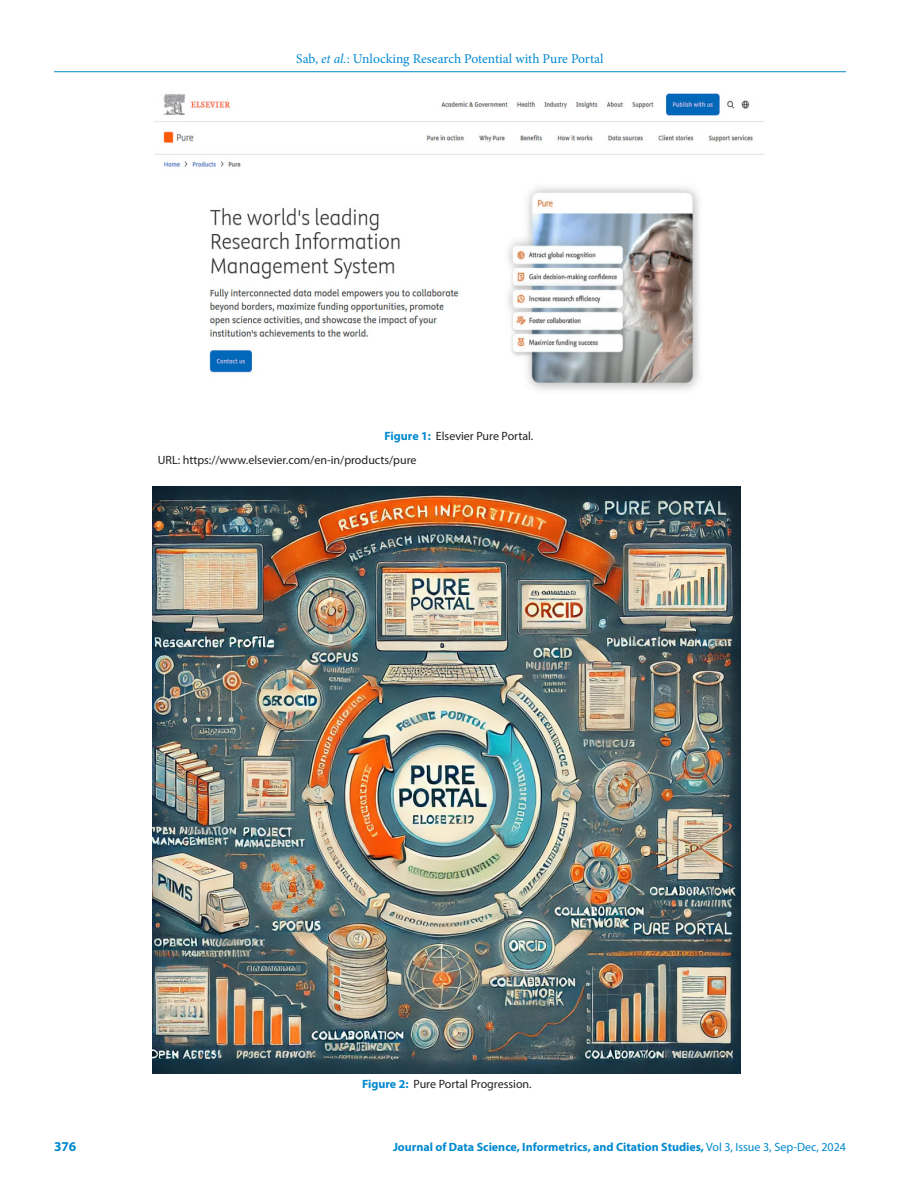
<style>
.page{position:relative;width:918px;height:1188px;background:#fff}
.page>*{position:absolute;margin:0;border:0;box-sizing:border-box;transform-origin:0 0}
.t1{font:13.5px "Minion Pro";color:#0089ce}
.t2{font:700 13.5px "Myriad Pro";color:#0089ce}
.t3{font:700 12px "Myriad Pro";color:#0089ce}
.FIG_Caption{font:12px "Myriad Pro";color:#231f20}
.FIG_footnote{font:12px "Myriad Pro";color:#231f20}
.s1{font-style:italic}
.s2{font-weight:700;color:#0089ce}
.s3{font-weight:400}
</style>
<div class="page">
<hr style="left:54px;top:71px;width:792px;height:1px;background:#0089ce">
<img style="left:153px;top:486px;width:588px;height:587px">
<img style="left:155px;top:93px;width:608px;height:298px">
<p class="t1" style="left:296px;top:50px;width:309px">Sab, <span class="s1">et al.</span>: Unlocking Research Potential with Pure Portal</p>
<p class="FIG_Caption" style="left:385px;top:428px;width:150px"><span class="s2">Figure 1:</span> Elsevier Pure Portal.</p>
<p class="FIG_footnote" style="left:158px;top:452px;width:260px">URL: https://www.elsevier.com/en-in/products/pure</p>
<p class="FIG_Caption" style="left:362px;top:1077px;width:171px"><span class="s2">Figure 2:</span> Pure Portal Progression.</p>
<p class="t2" style="left:54px;top:1137px;width:24px">376</p>
<p class="t3" style="left:393px;top:1139px;width:454px">Journal of Data Science, Informetrics, and Citation Studies, <span class="s3">Vol 3, Issue 3, Sep-Dec, 2024</span></p>
</div>
